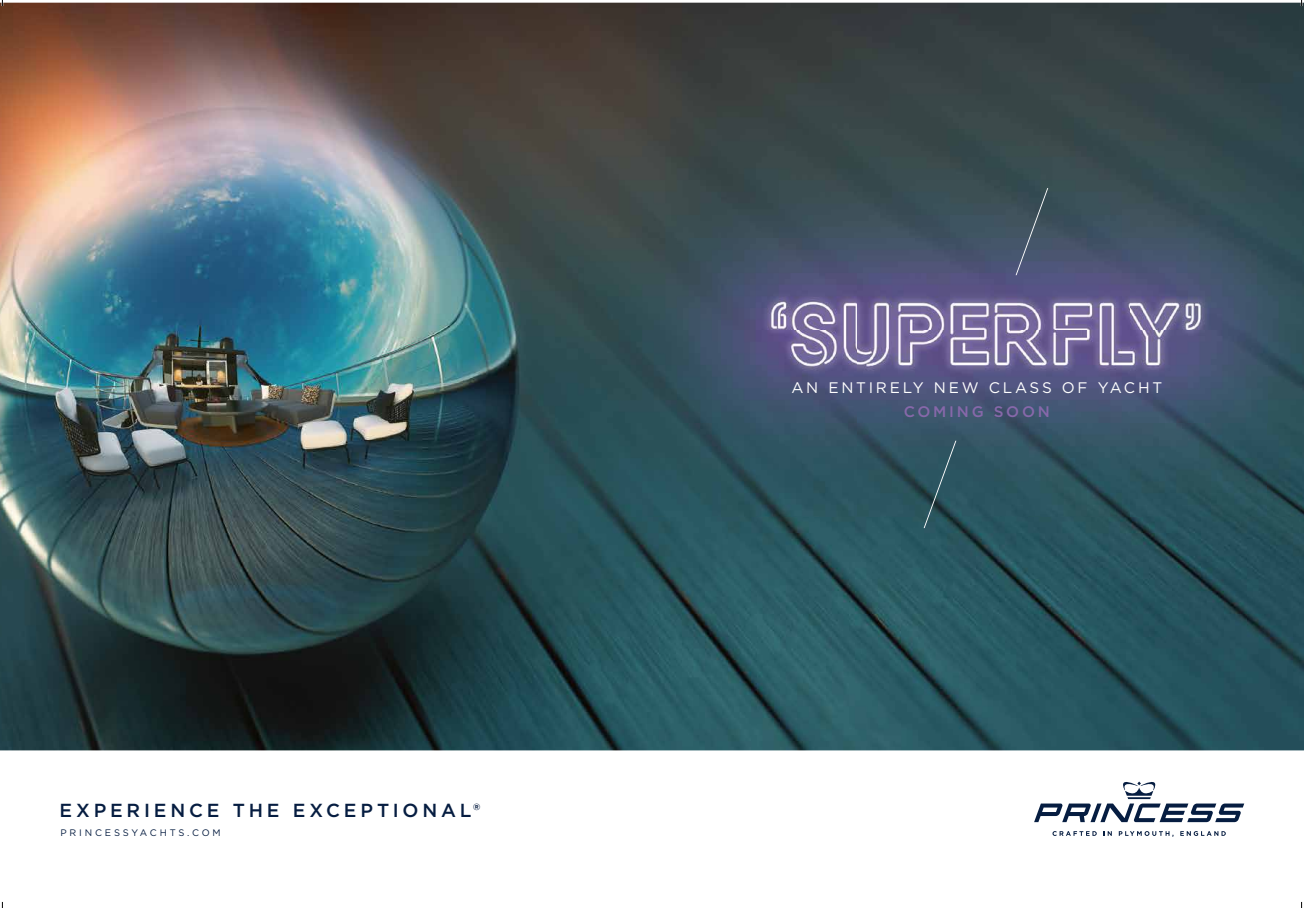
<style>
.page{position:relative;width:1304px;height:908px;background:#fff}
.page>*{position:absolute;margin:0;border:0;box-sizing:border-box;transform-origin:0 0}
.t1{font:500 18.9px "Gotham";letter-spacing:.205em;color:#061d41}
.t2{font:15.3px "Gotham";letter-spacing:.18em;color:#fff}
.t3{font:500 15.3px "Gotham";letter-spacing:.18em;color:#8768aa}
.t4{font:9.4px "Gotham";letter-spacing:.3em;color:#061d41}
</style>
<div class="page">
<img style="left:0;top:3px;width:1304px;height:747px">
<svg style="left:1034px;top:781px;width:210px;height:40px"></svg>
<svg style="left:1052px;top:831px;width:45px;height:4px"></svg>
<svg style="left:1104px;top:831px;width:8px;height:4px"></svg>
<svg style="left:1119px;top:831px;width:54px;height:5px"></svg>
<svg style="left:1180px;top:831px;width:46px;height:4px"></svg>
<img style="left:585px;top:146px;width:719px;height:370px">
<svg style="left:1015px;top:187px;width:34px;height:89px;background:#465668"></svg>
<svg style="left:923px;top:440px;width:34px;height:88px;background:#305560"></svg>
<p class="t1" style="left:60px;top:797px;width:422px">EXPERIENCE THE EXCEPTIONAL®</p>
<p class="t4" style="left:60px;top:826px;width:162px">PRINCESSYACHTS.COM</p>
<p class="t2" style="left:791px;top:377px;width:372px">AN ENTIRELY NEW CLASS OF YACHT</p>
<p class="t3" style="left:904px;top:401px;width:148px">COMING SOON</p>
</div>
